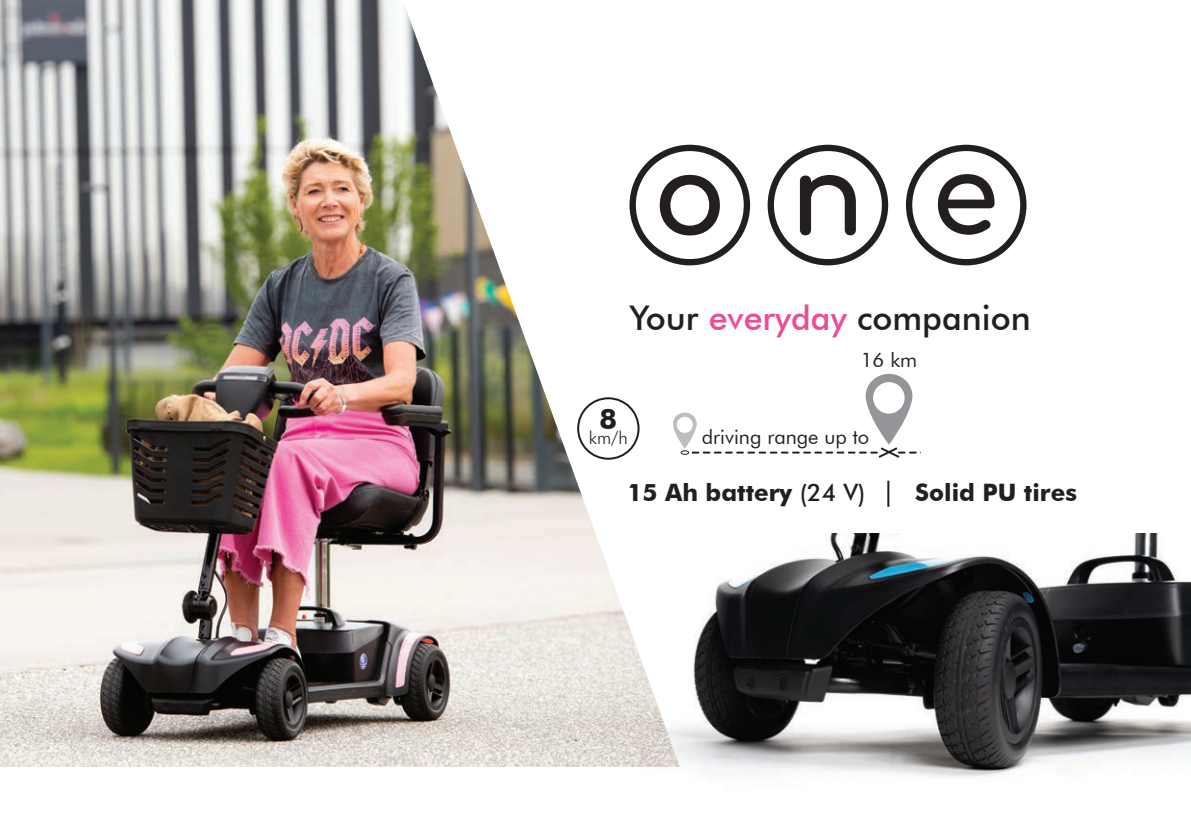
<style>
.page{position:relative;width:1191px;height:840px;background:#fff}
.page>*{position:absolute;margin:0;border:0;box-sizing:border-box;transform-origin:0 0}
.t1{font:500 34px "Futura BT";color:#231f20}
.t2{font:700 28px "Futura BT";color:#231f20}
.t3{font:700 24px "Futura BT";color:#231f20}
.t4{font:20px "Futura BT";color:#231f20}
.t5{font:300 18px "Futura BT";color:#231f20}
.s1{color:#e94e97}
.s2{font-weight:500}
</style>
<div class="page">
<img style="left:639px;top:533px;width:552px;height:244px">
<img style="left:0;top:0;width:680px;height:766px">
<svg style="left:629px;top:145px;width:121px;height:120px"></svg>
<svg style="left:767px;top:145px;width:121px;height:120px"></svg>
<svg style="left:906px;top:145px;width:120px;height:120px"></svg>
<hr style="left:887px;top:480px;width:2px;height:26px;background:#231f20">
<svg style="left:673px;top:373px;width:244px;height:84px"></svg>
<div style="left:578px;top:398px;width:60px;height:60px;background:#fff;border-radius:50%"></div>
<div style="left:577px;top:397px;width:62px;height:62px;border:2px solid #231f20;border-radius:50%"></div>
<p class="t1" style="left:629px;top:297px;width:403px">Your <span class="s1">everyday</span> companion</p>
<p class="t2" style="left:599px;top:401px;width:19px">8</p>
<p class="t5" style="left:589px;top:426px;width:41px">km/h</p>
<p class="t4" style="left:861px;top:347px;width:58px">16 km</p>
<p class="t4" style="left:701px;top:424px;width:169px">driving range up to</p>
<p class="t3" style="left:627px;top:477px;width:239px">15 Ah battery <span class="s2">(24 V)</span></p>
<p class="t3" style="left:915px;top:477px;width:163px">Solid PU tires</p>
</div>
